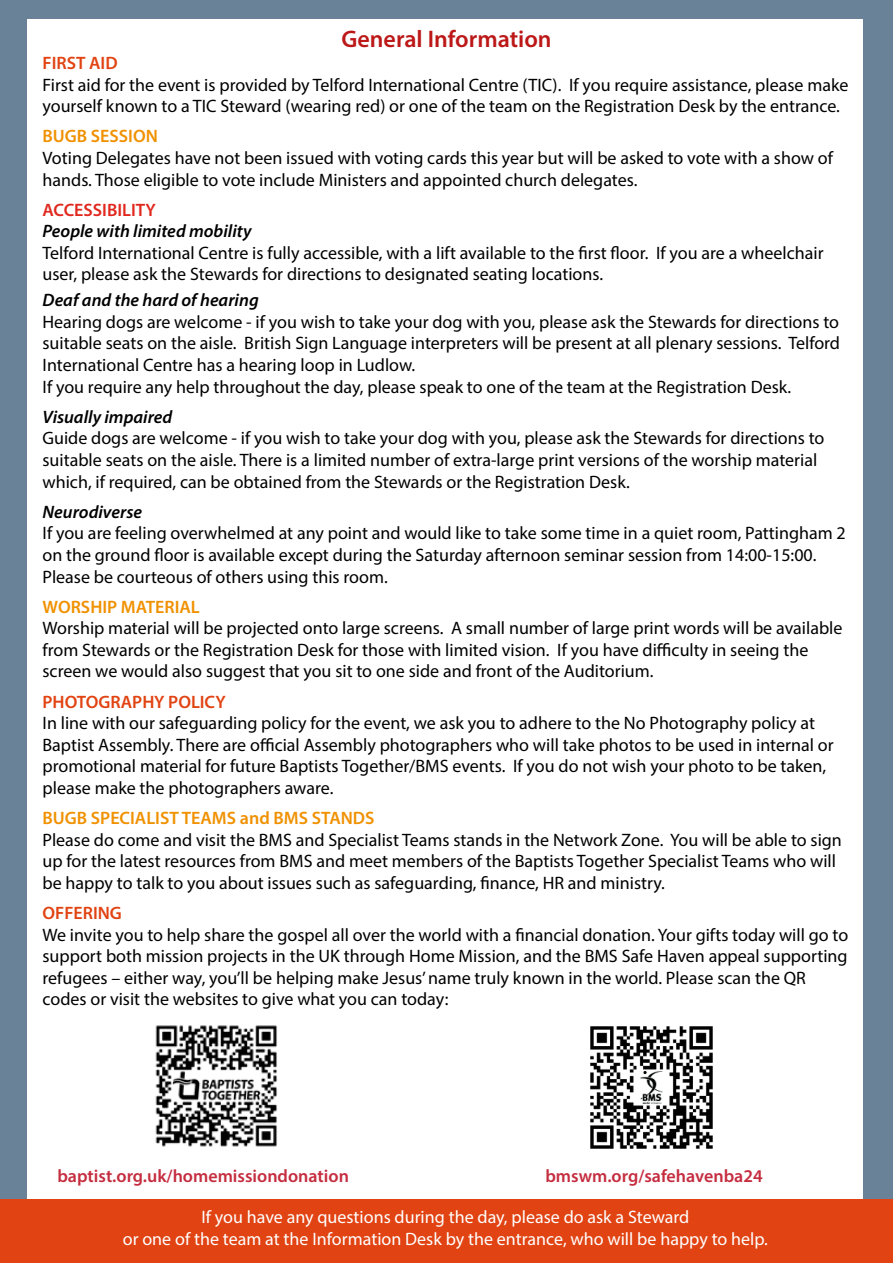
<style>
.page{position:relative;width:893px;height:1263px;background:#698297}
.page>*{position:absolute;margin:0;border:0;box-sizing:border-box;transform-origin:0 0}
.t1{font:600 24px "Myriad Pro";color:#bc1818}
.t2{font:18px/21.6px "Myriad Pro";color:#000}
.t3{font:18px/21.6px "Myriad Pro";color:#fff;text-align:center}
.t4{font:italic 600 18px "Myriad Pro";color:#000}
.t5{font:600 18px "Myriad Pro";color:#f09100}
.t6{font:600 18px "Myriad Pro";color:#c52d3f}
.t7{font:600 18px "Myriad Pro";color:#e14312}
.t8{font:600 18px "Myriad Pro";color:#e1281e}
</style>
<div class="page">
<div style="left:28px;top:19px;width:835px;height:1185px;background:#fff"></div>
<div style="left:0;top:1199px;width:893px;height:64px;background:#e14312"></div>
<img style="left:155px;top:1025px;width:122px;height:122px">
<img style="left:590px;top:1026px;width:123px;height:123px">
<h1 class="t1" style="left:341px;top:24px;width:212px">General Information</h1>
<p class="t7" style="left:43px;top:52px;width:77px">FIRST AID</p>
<p class="t2" style="left:43px;top:73px;width:807px">First aid for the event is provided by Telford International Centre (TIC). If you require assistance, please make yourself known to a TIC Steward (wearing red) or one of the team on the Registration Desk by the entrance.</p>
<p class="t5" style="left:43px;top:125px;width:117px">BUGB SESSION</p>
<p class="t2" style="left:43px;top:147px;width:792px">Voting Delegates have not been issued with voting cards this year but will be asked to vote with a show of hands. Those eligible to vote include Ministers and appointed church delegates.</p>
<p class="t8" style="left:43px;top:198px;width:115px">ACCESSIBILITY</p>
<p class="t4" style="left:43px;top:220px;width:211px">People with limited mobility</p>
<p class="t2" style="left:43px;top:242px;width:782px">Telford International Centre is fully accessible, with a lift available to the first floor. If you are a wheelchair user, please ask the Stewards for directions to designated seating locations.</p>
<p class="t4" style="left:43px;top:289px;width:218px">Deaf and the hard of hearing</p>
<p class="t2" style="left:43px;top:311px;width:799px">Hearing dogs are welcome - if you wish to take your dog with you, please ask the Stewards for directions to suitable seats on the aisle. British Sign Language interpreters will be present at all plenary sessions. Telford International Centre has a hearing loop in Ludlow.<br>If you require any help throughout the day, please speak to one of the team at the Registration Desk.</p>
<p class="t4" style="left:43px;top:405px;width:131px">Visually impaired</p>
<p class="t2" style="left:43px;top:427px;width:783px">Guide dogs are welcome - if you wish to take your dog with you, please ask the Stewards for directions to suitable seats on the aisle. There is a limited number of extra-large print versions of the worship material which, if required, can be obtained from the Stewards or the Registration Desk.</p>
<p class="t4" style="left:43px;top:500px;width:101px">Neurodiverse</p>
<p class="t2" style="left:43px;top:522px;width:805px">If you are feeling overwhelmed at any point and would like to take some time in a quiet room, Pattingham 2 on the ground floor is available except during the Saturday afternoon seminar session from 14:00-15:00.<br>Please be courteous of others using this room.</p>
<p class="t5" style="left:43px;top:595px;width:159px">WORSHIP MATERIAL</p>
<p class="t2" style="left:43px;top:617px;width:801px">Worship material will be projected onto large screens. A small number of large print words will be available from Stewards or the Registration Desk for those with limited vision. If you have difficulty in seeing the screen we would also suggest that you sit to one side and front of the Auditorium.</p>
<p class="t7" style="left:43px;top:690px;width:185px">PHOTOGRAPHY POLICY</p>
<p class="t2" style="left:43px;top:712px;width:793px">In line with our safeguarding policy for the event, we ask you to adhere to the No Photography policy at Baptist Assembly. There are official Assembly photographers who will take photos to be used in internal or promotional material for future Baptists Together/BMS events. If you do not wish your photo to be taken, please make the photographers aware.</p>
<p class="t5" style="left:43px;top:806px;width:334px">BUGB SPECIALIST TEAMS and BMS STANDS</p>
<p class="t2" style="left:43px;top:828px;width:801px">Please do come and visit the BMS and Specialist Teams stands in the Network Zone. You will be able to sign up for the latest resources from BMS and meet members of the Baptists Together Specialist Teams who will be happy to talk to you about issues such as safeguarding, finance, HR and ministry.</p>
<p class="t7" style="left:43px;top:901px;width:81px">OFFERING</p>
<p class="t2" style="left:43px;top:923px;width:807px">We invite you to help share the gospel all over the world with a financial donation. Your gifts today will go to support both mission projects in the UK through Home Mission, and the BMS Safe Haven appeal supporting refugees – either way, you’ll be helping make Jesus’ name truly known in the world. Please scan the QR codes or visit the websites to give what you can today:</p>
<p class="t6" style="left:57px;top:1165px;width:293px">baptist.org.uk/homemissiondonation</p>
<p class="t6" style="left:545px;top:1165px;width:219px">bmswm.org/safehavenba24</p>
<p class="t3" style="left:123px;top:1206px;width:647px">If you have any questions during the day, please do ask a Steward<br>or one of the team at the Information Desk by the entrance, who will be happy to help.</p>
</div>
